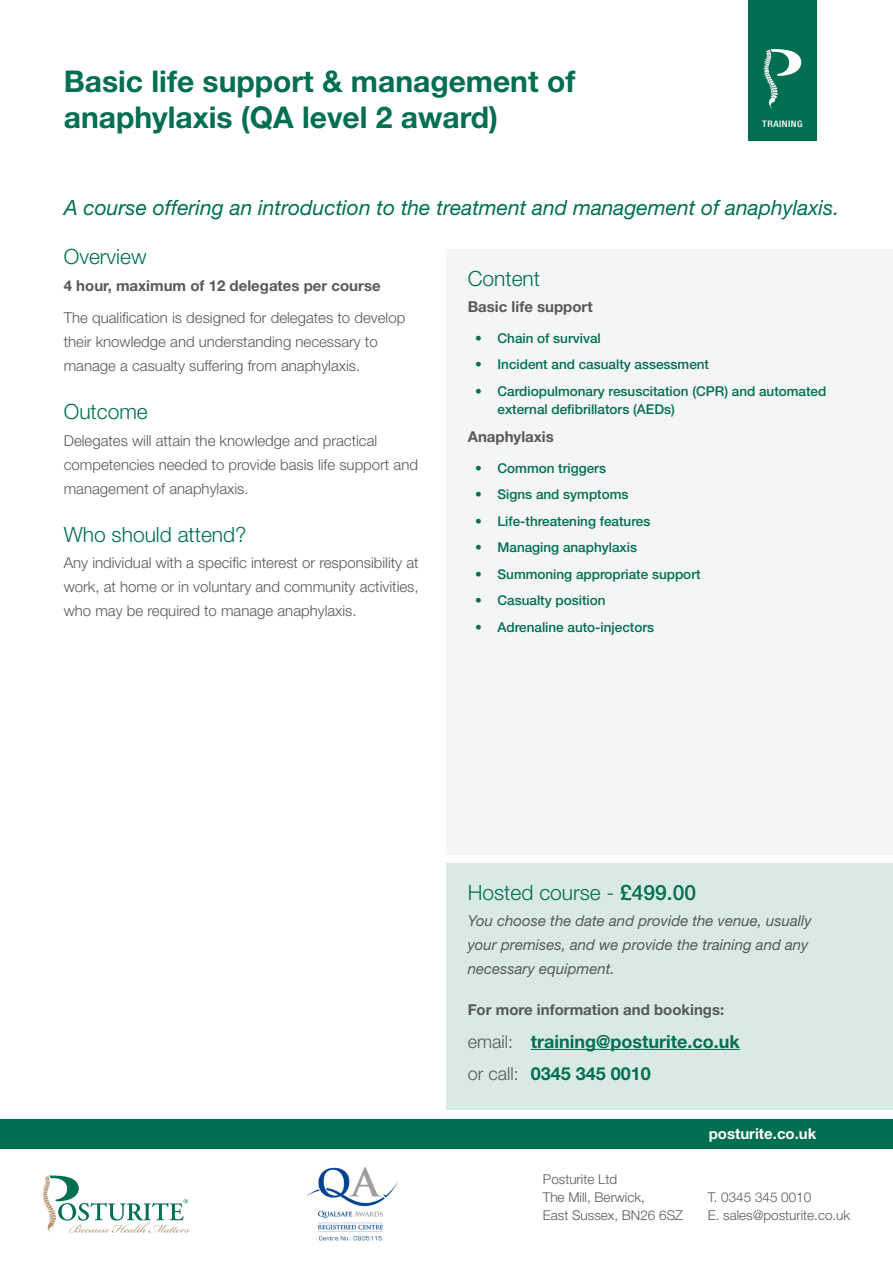
<style>
.page{position:relative;width:893px;height:1263px;background:#fff}
.page>*{position:absolute;margin:0;border:0;box-sizing:border-box;transform-origin:0 0}
.H1_Training{font:700 30px/36px "Helvetica Neue LT Std";color:#006e51}
.H3_Training{font:italic 21px "Helvetica Neue LT Std";color:#006e51}
.H4_Training{font:300 21px "Helvetica Neue LT Std";color:#006e51}
.P_Training{font:700 18px "Helvetica Neue LT Std";color:#006e51}
.P_Training-2{font:300 15px/24px "Helvetica Neue LT Std";color:#57585a}
.P_Training-3{font:italic 15px/24px "Helvetica Neue LT Std";color:#57585a}
.P_Training-4{font:700 15px "Helvetica Neue LT Std";color:#57585a}
.t1{font:700 15px "Helvetica Neue LT Std";color:#fff}
.t2{font:500 13.5px/18px "Helvetica Neue LT Std";color:#006e51}
.t3{font:300 13.5px/18px "Helvetica Neue LT Std";color:#57585a}
.t4{font:500 condensed 9px "Helvetica Neue LT Std";letter-spacing:.05em;color:#fff;scale:1.12 1}
.s1{font-weight:500}
.s2{font-weight:300;color:#57585a}
</style>
<div class="page">
<div style="left:0;top:1119px;width:893px;height:29px;background:#006e51"></div>
<svg style="left:43px;top:1175px;width:146px;height:58px"></svg>
<div style="left:748px;top:0;width:68px;height:141px;background:#006e51"></div>
<svg style="left:763px;top:49px;width:38px;height:60px"></svg>
<div style="left:446px;top:249px;width:447px;height:606px;background:#f4f5f5"></div>
<div style="left:446px;top:864px;width:447px;height:246px;background:#d9eae5"></div>
<hr style="left:531px;top:1049px;width:209px;height:1px;background:#006e51">
<img style="left:306px;top:1167px;width:92px;height:74px">
<p class="H1_Training" style="left:64px;top:62px;width:513px">Basic life support &amp; management of anaphylaxis (QA level 2 award)</p>
<p class="t4" style="left:762px;top:118px;width:37px">TRAINING</p>
<p class="H3_Training" style="left:64px;top:195px;width:777px">A course offering an introduction to the treatment and management of anaphylaxis.</p>
<p class="H4_Training" style="left:64px;top:244px;width:84px">Overview</p>
<p class="P_Training-4" style="left:64px;top:276px;width:318px">4 hour, maximum of 12 delegates per course</p>
<p class="P_Training-2" style="left:64px;top:305px;width:343px">The qualification is designed for delegates to develop their knowledge and understanding necessary to manage a casualty suffering from anaphylaxis.</p>
<p class="H4_Training" style="left:64px;top:399px;width:86px">Outcome</p>
<p class="P_Training-2" style="left:64px;top:428px;width:356px">Delegates will attain the knowledge and practical competencies needed to provide basis life support and management of anaphylaxis.</p>
<p class="H4_Training" style="left:64px;top:521px;width:184px">Who should attend?</p>
<p class="P_Training-2" style="left:64px;top:550px;width:356px;text-align:justify">Any individual with a specific interest or responsibility at work, at home or in voluntary and community activities, who may be required to manage anaphylaxis.</p>
<p class="H4_Training" style="left:468px;top:265px;width:74px">Content</p>
<p class="P_Training-4" style="left:468px;top:297px;width:126px">Basic life support</p>
<p class="t2" style="left:475px;top:329px;width:127px">• Chain of survival</p>
<p class="t2" style="left:475px;top:355px;width:236px">• Incident and casualty assessment</p>
<p class="t2" style="left:497px;top:382px;width:330px;text-indent:-22px">• Cardiopulmonary resuscitation (CPR) and automated external defibrillators (AEDs)</p>
<p class="P_Training-4" style="left:468px;top:427px;width:88px">Anaphylaxis</p>
<p class="t2" style="left:475px;top:459px;width:133px">• Common triggers</p>
<p class="t2" style="left:475px;top:485px;width:155px">• Signs and symptoms</p>
<p class="t2" style="left:475px;top:512px;width:177px">• Life-threatening features</p>
<p class="t2" style="left:475px;top:538px;width:164px">• Managing anaphylaxis</p>
<p class="t2" style="left:475px;top:565px;width:227px">• Summoning appropriate support</p>
<p class="t2" style="left:475px;top:591px;width:132px">• Casualty position</p>
<p class="t2" style="left:475px;top:618px;width:181px">• Adrenaline auto-injectors</p>
<p class="H4_Training" style="left:468px;top:880px;width:230px">Hosted course - <span class="s1">£499.00</span></p>
<p class="P_Training-3" style="left:468px;top:908px;width:345px">You choose the date and provide the venue, usually your premises, and we provide the training and any necessary equipment.</p>
<p class="P_Training-4" style="left:468px;top:1000px;width:258px">For more information and bookings:</p>
<p class="P_Training" style="left:468px;top:1030px;width:274px"><span class="s2">email:</span> training@posturite.co.uk</p>
<p class="P_Training" style="left:468px;top:1062px;width:185px"><span class="s2">or call:</span> 0345 345 0010</p>
<p class="t3" style="left:543px;top:1170px;width:142px">Posturite Ltd<br>The Mill, Berwick,<br>East Sussex, BN26 6SZ</p>
<p class="t1" style="left:709px;top:1124px;width:109px">posturite.co.uk</p>
<p class="t3" style="left:708px;top:1188px;width:144px">T. 0345 345 0010<br>E. sales@posturite.co.uk</p>
</div>
